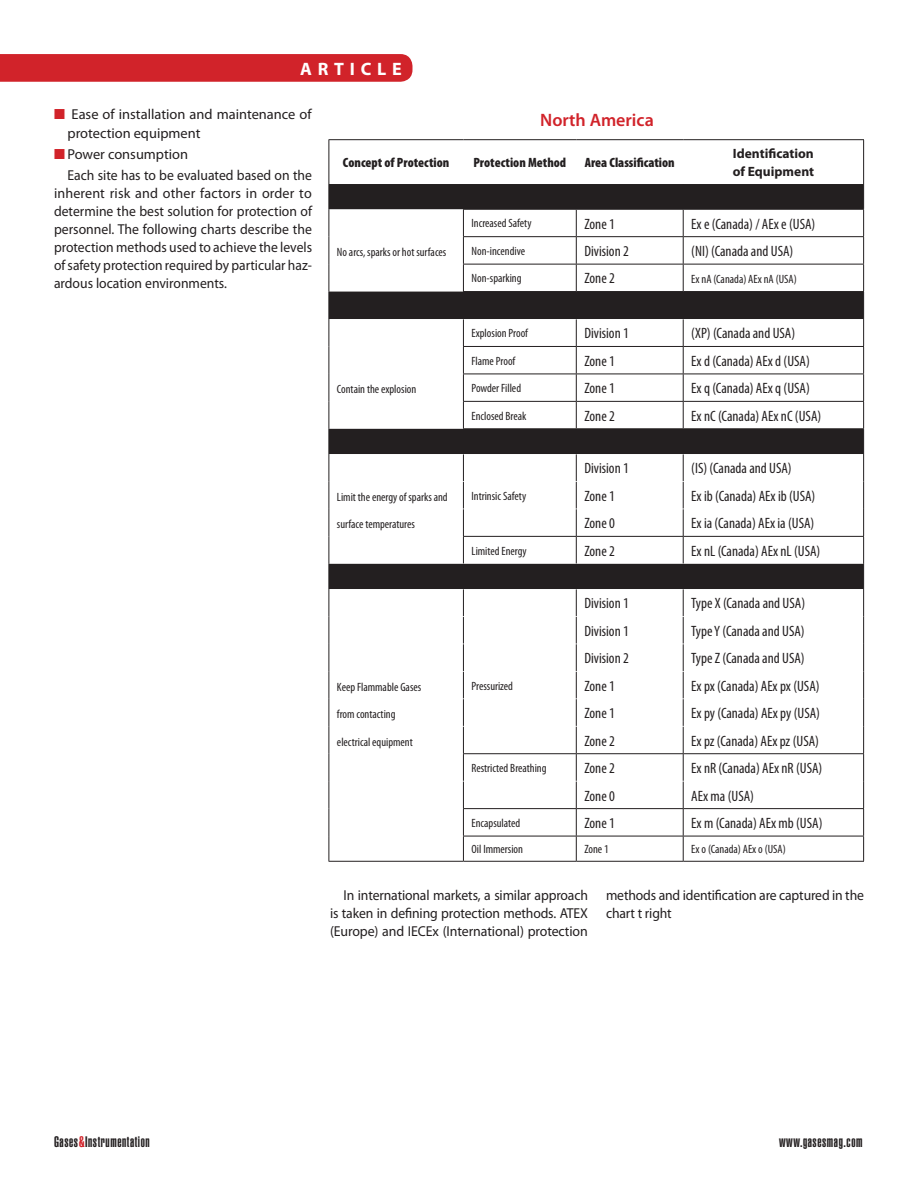
<style>
.page{position:relative;width:918px;height:1188px;background:#fff}
.page>*{position:absolute;margin:0;border:0;box-sizing:border-box;transform-origin:0 0}
.Subhead{font:600 18px "Myriad Pro";color:#d1232a}
.t1{font:700 18px "Myriad Pro";letter-spacing:.32em;color:#fff}
.Chart_text{font:condensed 15px "Myriad Pro";color:#231f20}
.t2{font:15px "Helvetica LT Std Ultra Comp";letter-spacing:.04em;color:#231f20}
.Body_1{font:14.4px/18px "Myriad Pro";letter-spacing:-.005em;color:#231f20;text-align:justify;scale:.95 1}
.Body_1-2{font:14.4px/18.9px "Myriad Pro";letter-spacing:-.005em;color:#231f20}
.Chart_Bold{font:900 condensed 13.5px "Myriad Pro";color:#231f20}
.Chart_Bold-2{font:700 13.5px/18px "Myriad Pro";color:#231f20}
.Chart_text-2{font:condensed 12px "Myriad Pro";color:#231f20}
.s1{color:#d1232a}
</style>
<div class="page">
<svg style="left:0;top:54px;width:412px;height:28px;background:#d1262d"></svg>
<svg style="left:330px;top:140px;width:533px;height:721px"></svg>
<svg style="left:330px;top:184px;width:533px;height:405px"></svg>
<hr style="left:329px;top:139px;width:134px;height:1px;background:#231f20">
<hr style="left:329px;top:140px;width:1px;height:44px;background:#231f20">
<hr style="left:463px;top:139px;width:113px;height:1px;background:#231f20">
<hr style="left:576px;top:139px;width:107px;height:1px;background:#231f20">
<hr style="left:683px;top:139px;width:181px;height:1px;background:#231f20">
<hr style="left:863px;top:140px;width:1px;height:44px;background:#231f20">
<hr style="left:463px;top:209px;width:113px;height:1px;background:#231f20">
<hr style="left:576px;top:209px;width:107px;height:1px;background:#231f20">
<hr style="left:683px;top:209px;width:181px;height:1px;background:#231f20">
<hr style="left:463px;top:236px;width:113px;height:1px;background:#231f20">
<hr style="left:576px;top:236px;width:107px;height:1px;background:#231f20">
<hr style="left:683px;top:236px;width:181px;height:1px;background:#231f20">
<hr style="left:463px;top:264px;width:113px;height:1px;background:#231f20">
<hr style="left:576px;top:264px;width:107px;height:1px;background:#231f20">
<hr style="left:683px;top:264px;width:181px;height:1px;background:#231f20">
<hr style="left:463px;top:291px;width:113px;height:1px;background:#231f20">
<hr style="left:576px;top:291px;width:107px;height:1px;background:#231f20">
<hr style="left:683px;top:291px;width:181px;height:1px;background:#231f20">
<hr style="left:463px;top:346px;width:113px;height:1px;background:#231f20">
<hr style="left:576px;top:346px;width:107px;height:1px;background:#231f20">
<hr style="left:683px;top:346px;width:181px;height:1px;background:#231f20">
<hr style="left:463px;top:374px;width:113px;height:1px;background:#231f20">
<hr style="left:576px;top:374px;width:107px;height:1px;background:#231f20">
<hr style="left:683px;top:374px;width:181px;height:1px;background:#231f20">
<hr style="left:463px;top:401px;width:113px;height:1px;background:#231f20">
<hr style="left:576px;top:401px;width:107px;height:1px;background:#231f20">
<hr style="left:683px;top:401px;width:181px;height:1px;background:#231f20">
<hr style="left:463px;top:428px;width:113px;height:1px;background:#231f20">
<hr style="left:576px;top:428px;width:107px;height:1px;background:#231f20">
<hr style="left:683px;top:428px;width:181px;height:1px;background:#231f20">
<hr style="left:463px;top:536px;width:113px;height:1px;background:#231f20">
<hr style="left:576px;top:536px;width:107px;height:1px;background:#231f20">
<hr style="left:683px;top:536px;width:181px;height:1px;background:#231f20">
<hr style="left:463px;top:753px;width:113px;height:1px;background:#231f20">
<hr style="left:576px;top:753px;width:107px;height:1px;background:#231f20">
<hr style="left:683px;top:753px;width:181px;height:1px;background:#231f20">
<hr style="left:463px;top:808px;width:113px;height:1px;background:#231f20">
<hr style="left:576px;top:808px;width:107px;height:1px;background:#231f20">
<hr style="left:683px;top:808px;width:181px;height:1px;background:#231f20">
<svg style="left:329px;top:184px;width:1px;height:677px"></svg>
<hr style="left:463px;top:836px;width:113px;height:1px;background:#231f20">
<svg style="left:463px;top:210px;width:1px;height:651px"></svg>
<hr style="left:576px;top:836px;width:107px;height:1px;background:#231f20">
<svg style="left:576px;top:210px;width:1px;height:651px"></svg>
<hr style="left:683px;top:836px;width:181px;height:1px;background:#231f20">
<svg style="left:683px;top:184px;width:1px;height:677px"></svg>
<svg style="left:863px;top:184px;width:1px;height:677px"></svg>
<hr style="left:329px;top:861px;width:134px;height:1px;background:#231f20">
<hr style="left:463px;top:861px;width:113px;height:1px;background:#231f20">
<hr style="left:576px;top:861px;width:107px;height:1px;background:#231f20">
<hr style="left:683px;top:861px;width:181px;height:1px;background:#231f20">
<p class="t1" style="left:300px;top:57px;width:103px">ARTICLE</p>
<p class="Body_1-2" style="left:68px;top:104px;width:246px;text-indent:-14px"><span class="s1">■</span> Ease of installation and maintenance of protection equipment</p>
<p class="Body_1-2" style="left:54px;top:145px;width:136px"><span class="s1">■</span> Power consumption</p>
<p class="Body_1" style="left:54px;top:166px;width:273px;text-indent:14px">Each site has to be evaluated based on the inherent risk and other factors in order to determine the best solution for protection of personnel. The following charts describe the protection methods used to achieve the levels of safety protection required by particular haz&shy;ardous location environments.</p>
<p class="Subhead" style="left:540px;top:109px;width:115px">North America</p>
<p class="Chart_Bold" style="left:343px;top:154px;width:108px">Concept of Protection</p>
<p class="Chart_Bold" style="left:473px;top:154px;width:94px">Protection Method</p>
<p class="Chart_Bold" style="left:585px;top:154px;width:92px">Area Classification</p>
<p class="Chart_Bold-2" style="left:733px;top:144px;width:83px">Identification of Equipment</p>
<p class="Chart_text-2" style="left:472px;top:216px;width:62px">Increased Safety</p>
<p class="Chart_text" style="left:584px;top:215px;width:32px">Zone 1</p>
<p class="Chart_text" style="left:691px;top:215px;width:126px">Ex e (Canada) / AEx e (USA)</p>
<p class="Chart_text-2" style="left:337px;top:245px;width:111px">No arcs, sparks or hot surfaces</p>
<p class="Chart_text-2" style="left:472px;top:244px;width:55px">Non-incendive</p>
<p class="Chart_text" style="left:584px;top:242px;width:46px">Division 2</p>
<p class="Chart_text" style="left:691px;top:242px;width:103px">(NI) (Canada and USA)</p>
<p class="Chart_text-2" style="left:472px;top:271px;width:51px">Non-sparking</p>
<p class="Chart_text" style="left:584px;top:269px;width:32px">Zone 2</p>
<p class="Chart_text-2" style="left:691px;top:272px;width:107px">Ex nA (Canada) AEx nA (USA)</p>
<p class="Chart_text-2" style="left:472px;top:326px;width:58px">Explosion Proof</p>
<p class="Chart_text" style="left:584px;top:324px;width:46px">Division 1</p>
<p class="Chart_text" style="left:691px;top:324px;width:105px">(XP) (Canada and USA)</p>
<p class="Chart_text-2" style="left:472px;top:353px;width:45px">Flame Proof</p>
<p class="Chart_text" style="left:584px;top:352px;width:32px">Zone 1</p>
<p class="Chart_text" style="left:691px;top:352px;width:120px">Ex d (Canada) AEx d (USA)</p>
<p class="Chart_text-2" style="left:337px;top:382px;width:81px">Contain the explosion</p>
<p class="Chart_text-2" style="left:472px;top:381px;width:51px">Powder Filled</p>
<p class="Chart_text" style="left:584px;top:379px;width:32px">Zone 1</p>
<p class="Chart_text" style="left:691px;top:379px;width:120px">Ex q (Canada) AEx q (USA)</p>
<p class="Chart_text-2" style="left:472px;top:408px;width:56px">Enclosed Break</p>
<p class="Chart_text" style="left:584px;top:407px;width:32px">Zone 2</p>
<p class="Chart_text" style="left:691px;top:407px;width:131px">Ex nC (Canada) AEx nC (USA)</p>
<p class="Chart_text" style="left:584px;top:459px;width:46px">Division 1</p>
<p class="Chart_text" style="left:691px;top:459px;width:102px">(IS) (Canada and USA)</p>
<p class="Chart_text-2" style="left:337px;top:490px;width:112px">Limit the energy of sparks and</p>
<p class="Chart_text-2" style="left:472px;top:488px;width:56px">Intrinsic Safety</p>
<p class="Chart_text" style="left:584px;top:487px;width:32px">Zone 1</p>
<p class="Chart_text" style="left:691px;top:487px;width:126px">Ex ib (Canada) AEx ib (USA)</p>
<p class="Chart_text-2" style="left:337px;top:517px;width:79px">surface temperatures</p>
<p class="Chart_text" style="left:584px;top:514px;width:32px">Zone 0</p>
<p class="Chart_text" style="left:691px;top:514px;width:125px">Ex ia (Canada) AEx ia (USA)</p>
<p class="Chart_text-2" style="left:472px;top:543px;width:57px">Limited Energy</p>
<p class="Chart_text" style="left:584px;top:542px;width:32px">Zone 2</p>
<p class="Chart_text" style="left:691px;top:542px;width:131px">Ex nL (Canada) AEx nL (USA)</p>
<p class="Chart_text" style="left:584px;top:594px;width:46px">Division 1</p>
<p class="Chart_text" style="left:691px;top:594px;width:115px">Type X (Canada and USA)</p>
<p class="Chart_text" style="left:584px;top:622px;width:46px">Division 1</p>
<p class="Chart_text" style="left:691px;top:622px;width:115px">Type Y (Canada and USA)</p>
<p class="Chart_text" style="left:584px;top:649px;width:46px">Division 2</p>
<p class="Chart_text" style="left:691px;top:649px;width:115px">Type Z (Canada and USA)</p>
<p class="Chart_text-2" style="left:337px;top:680px;width:86px">Keep Flammable Gases</p>
<p class="Chart_text-2" style="left:472px;top:678px;width:43px">Pressurized</p>
<p class="Chart_text" style="left:584px;top:677px;width:32px">Zone 1</p>
<p class="Chart_text" style="left:691px;top:677px;width:130px">Ex px (Canada) AEx px (USA)</p>
<p class="Chart_text-2" style="left:337px;top:707px;width:60px">from contacting</p>
<p class="Chart_text" style="left:584px;top:704px;width:32px">Zone 1</p>
<p class="Chart_text" style="left:691px;top:704px;width:130px">Ex py (Canada) AEx py (USA)</p>
<p class="Chart_text-2" style="left:337px;top:734px;width:77px">electrical equipment</p>
<p class="Chart_text" style="left:584px;top:732px;width:32px">Zone 2</p>
<p class="Chart_text" style="left:691px;top:732px;width:129px">Ex pz (Canada) AEx pz (USA)</p>
<p class="Chart_text-2" style="left:472px;top:761px;width:76px">Restricted Breathing</p>
<p class="Chart_text" style="left:584px;top:759px;width:32px">Zone 2</p>
<p class="Chart_text" style="left:691px;top:759px;width:132px">Ex nR (Canada) AEx nR (USA)</p>
<p class="Chart_text" style="left:584px;top:786px;width:32px">Zone 0</p>
<p class="Chart_text" style="left:691px;top:786px;width:64px">AEx ma (USA)</p>
<p class="Chart_text-2" style="left:472px;top:816px;width:50px">Encapsulated</p>
<p class="Chart_text" style="left:584px;top:814px;width:32px">Zone 1</p>
<p class="Chart_text" style="left:691px;top:814px;width:133px">Ex m (Canada) AEx mb (USA)</p>
<p class="Chart_text-2" style="left:472px;top:842px;width:53px">Oil Immersion</p>
<p class="Chart_text-2" style="left:584px;top:842px;width:26px">Zone 1</p>
<p class="Chart_text-2" style="left:691px;top:842px;width:96px">Ex o (Canada) AEx o (USA)</p>
<p class="Body_1" style="left:330px;top:886px;width:273px;text-indent:14px">In international markets, a similar approach is taken in defining protection methods. ATEX (Europe) and IECEx (International) protection</p>
<p class="Body_1" style="left:606px;top:886px;width:273px">methods and identification are captured in the chart t right</p>
<p class="t2" style="left:54px;top:1133px;width:97px">Gases<span class="s1">&amp;</span>Instrumentation</p>
<p class="t2" style="left:779px;top:1133px;width:85px">www.gasesmag.com</p>
</div>
